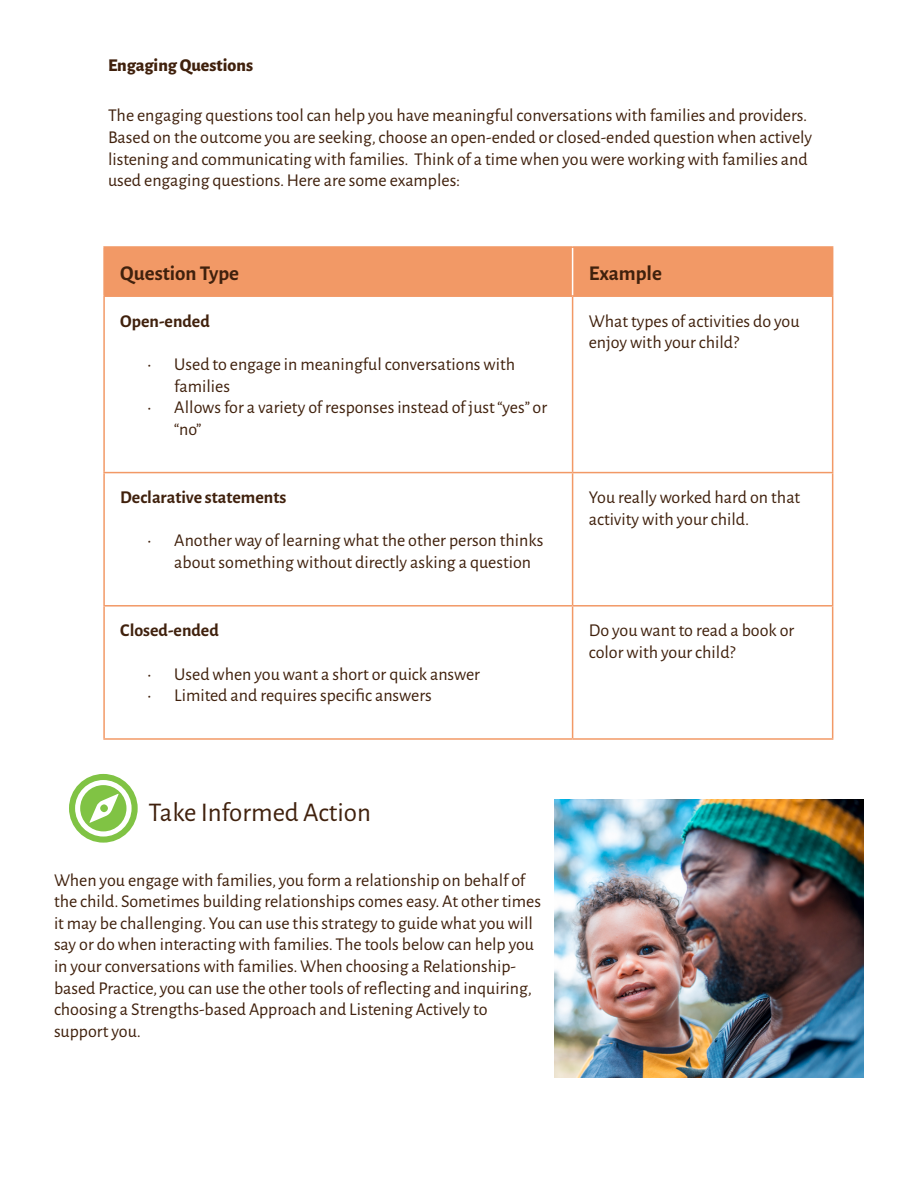
<style>
.page{position:relative;width:918px;height:1188px;background:#fff}
.page>*{position:absolute;margin:0;border:0;box-sizing:border-box;transform-origin:0 0}
.t1{font:27px "Alegreya Sans";color:#40210d}
.t2{font:700 21px "Alegreya Sans";color:#40210d}
.t3{font:18px/21.6px "Alegreya Sans";color:#40210d}
.t4{font:700 18px "Alegreya Sans";color:#40210d}
.t5{font:800 18px "Alegreya Sans";color:#40210d}
</style>
<div class="page">
<div style="left:69px;top:774px;width:69px;height:69px;background:#80c344;border-radius:50%"></div>
<svg style="left:75px;top:780px;width:57px;height:57px"></svg>
<img style="left:554px;top:799px;width:310px;height:279px">
<div style="left:105px;top:248px;width:727px;height:47px;background:#f29966"></div>
<hr style="left:572px;top:248px;width:1px;height:47px;background:#fff">
<hr style="left:103px;top:246px;width:470px;height:2px;background:#f29966">
<hr style="left:103px;top:248px;width:2px;height:47px;background:#f29966">
<hr style="left:573px;top:246px;width:260px;height:2px;background:#f29966">
<hr style="left:832px;top:248px;width:1px;height:47px;background:#f29966">
<hr style="left:103px;top:295px;width:470px;height:2px;background:#f29966">
<hr style="left:573px;top:295px;width:260px;height:2px;background:#f29966">
<hr style="left:103px;top:297px;width:2px;height:175px;background:#f29966">
<hr style="left:572px;top:297px;width:1px;height:175px;background:#f29966">
<hr style="left:832px;top:297px;width:1px;height:175px;background:#f29966">
<hr style="left:103px;top:607px;width:2px;height:131px;background:#f29966">
<hr style="left:572px;top:607px;width:1px;height:131px;background:#f29966">
<hr style="left:832px;top:607px;width:1px;height:131px;background:#f29966">
<hr style="left:103px;top:472px;width:470px;height:1px;background:#f29966">
<hr style="left:103px;top:473px;width:2px;height:132px;background:#f29966">
<hr style="left:573px;top:472px;width:260px;height:1px;background:#f29966">
<hr style="left:572px;top:473px;width:1px;height:132px;background:#f29966">
<hr style="left:832px;top:473px;width:1px;height:132px;background:#f29966">
<hr style="left:103px;top:605px;width:470px;height:2px;background:#f29966">
<hr style="left:573px;top:605px;width:260px;height:2px;background:#f29966">
<hr style="left:103px;top:738px;width:470px;height:2px;background:#f29966">
<hr style="left:573px;top:738px;width:260px;height:2px;background:#f29966">
<h4 class="t5" style="left:108px;top:52px;width:147px">Engaging Questions</h4>
<p class="t3" style="left:108px;top:104px;width:706px">The engaging questions tool can help you have meaningful conversations with families and providers.<br>Based on the outcome you are seeking, choose an open-ended or closed-ended question when actively listening and communicating with families. Think of a time when you were working with families and used engaging questions. Here are some examples:</p>
<p class="t2" style="left:120px;top:258px;width:120px">Question Type</p>
<p class="t2" style="left:589px;top:258px;width:75px">Example</p>
<p class="t4" style="left:120px;top:308px;width:91px">Open-ended</p>
<p class="t3" style="left:174px;top:353px;width:342px;text-indent:-27px">• Used to engage in meaningful conversations with families</p>
<p class="t3" style="left:174px;top:396px;width:375px;text-indent:-27px">• Allows for a variety of responses instead of just “yes” or “no”</p>
<p class="t3" style="left:589px;top:309px;width:212px">What types of activities do you enjoy with your child?</p>
<p class="t4" style="left:120px;top:484px;width:168px">Declarative statements</p>
<p class="t3" style="left:174px;top:529px;width:371px;text-indent:-27px">• Another way of learning what the other person thinks about something without directly asking a question</p>
<p class="t4" style="left:120px;top:617px;width:100px">Closed-ended</p>
<p class="t3" style="left:147px;top:662px;width:334px">• Used when you want a short or quick answer</p>
<p class="t3" style="left:147px;top:684px;width:286px">• Limited and requires specific answers</p>
<h3 class="t1" style="left:148px;top:794px;width:224px">Take Informed Action</h3>
<p class="t3" style="left:54px;top:868px;width:489px">When you engage with families, you form a relationship on behalf of the child. Sometimes building relationships comes easy. At other times it may be challenging. You can use this strategy to guide what you will say or do when interacting with families. The tools below can help you in your conversations with families. When choosing a Relationship&shy;based Practice, you can use the other tools of reflecting and inquiring, choosing a Strengths-based Approach and Listening Actively to support you.</p>
<p class="t3" style="left:589px;top:486px;width:213px">You really worked hard on that activity with your child.</p>
<p class="t3" style="left:589px;top:619px;width:207px">Do you want to read a book or color with your child?</p>
</div>
